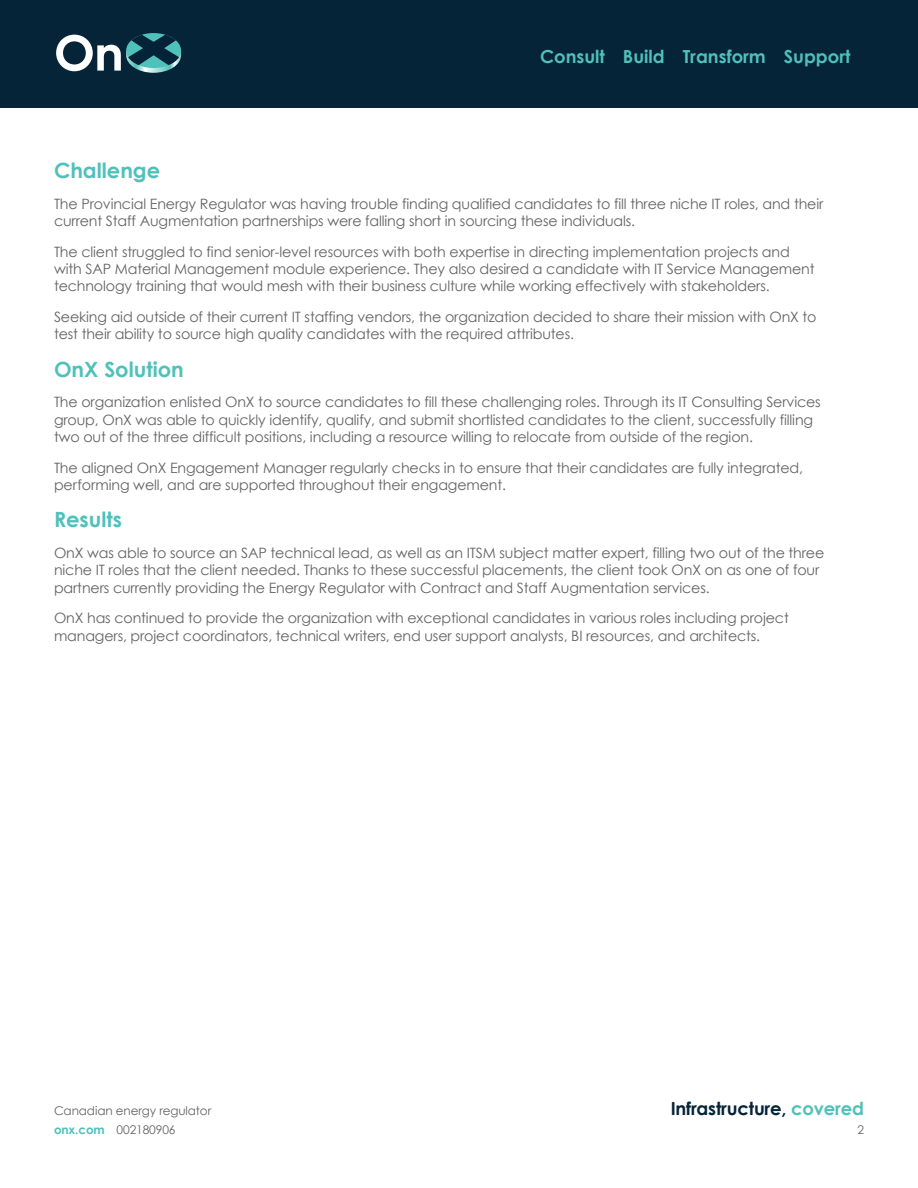
<style>
.page{position:relative;width:918px;height:1188px;background:#fff}
.page>*{position:absolute;margin:0;border:0;box-sizing:border-box;transform-origin:0 0}
.t1{font:700 21px "Century Gothic";color:#4fc1ba}
.t2{font:700 18px "Century Gothic";color:#4fc1ba}
.t3{font:700 18px "Century Gothic";letter-spacing:-.01em;color:#052438}
.body_copy{font:14.25px/17.2px "Century Gothic";letter-spacing:-.01em;color:#636366}
.t4{font:12px "Century Gothic";letter-spacing:-.01em;color:#636366}
.s1{color:#4fc1ba}
.s2{font-weight:700;color:#4fc1ba}
</style>
<div class="page">
<div style="left:0;top:0;width:918px;height:108px;background:#052438"></div>
<svg style="left:126px;top:33px;width:55px;height:35px"></svg>
<svg style="left:56px;top:35px;width:125px;height:38px"></svg>
<p class="t2" style="left:540px;top:45px;width:312px">Consult Build Transform Support</p>
<h3 class="t1" style="left:54px;top:157px;width:108px">Challenge</h3>
<h3 class="body_copy" style="left:54px;top:195px;width:771px">The Provincial Energy Regulator was having trouble finding qualified candidates to fill three niche IT roles, and their current Staff Augmentation partnerships were falling short in sourcing these individuals.</h3>
<h3 class="body_copy" style="left:54px;top:243px;width:762px">The client struggled to find senior-level resources with both expertise in directing implementation projects and with SAP Material Management module experience. They also desired a candidate with IT Service Management technology training that would mesh with their business culture while working effectively with stakeholders.</h3>
<h3 class="body_copy" style="left:54px;top:308px;width:764px">Seeking aid outside of their current IT staffing vendors, the organization decided to share their mission with OnX to test their ability to source high quality candidates with the required attributes.</h3>
<h3 class="t1" style="left:54px;top:356px;width:131px">OnX Solution</h3>
<p class="body_copy" style="left:54px;top:393px;width:768px">The organization enlisted OnX to source candidates to fill these challenging roles. Through its IT Consulting Services group, OnX was able to quickly identify, qualify, and submit shortlisted candidates to the client, successfully filling two out of the three difficult positions, including a resource willing to relocate from outside of the region.</p>
<p class="body_copy" style="left:54px;top:459px;width:751px">The aligned OnX Engagement Manager regularly checks in to ensure that their candidates are fully integrated, performing well, and are supported throughout their engagement.</p>
<h3 class="t1" style="left:54px;top:506px;width:70px">Results</h3>
<p class="body_copy" style="left:54px;top:544px;width:772px">OnX was able to source an SAP technical lead, as well as an ITSM subject matter expert, filling two out of the three niche IT roles that the client needed. Thanks to these successful placements, the client took OnX on as one of four partners currently providing the Energy Regulator with Contract and Staff Augmentation services.</p>
<p class="body_copy" style="left:54px;top:609px;width:736px">OnX has continued to provide the organization with exceptional candidates in various roles including project managers, project coordinators, technical writers, end user support analysts, BI resources, and architects.</p>
<p class="t4" style="left:54px;top:1104px;width:159px">Canadian energy regulator</p>
<p class="t3" style="left:671px;top:1097px;width:195px">Infrastructure, <span class="s1">covered</span></p>
<p class="t4" style="left:54px;top:1122px;width:123px"><span class="s2">onx.com</span> 002180906</p>
<p class="t4" style="left:857px;top:1122px;width:8px">2</p>
</div>
